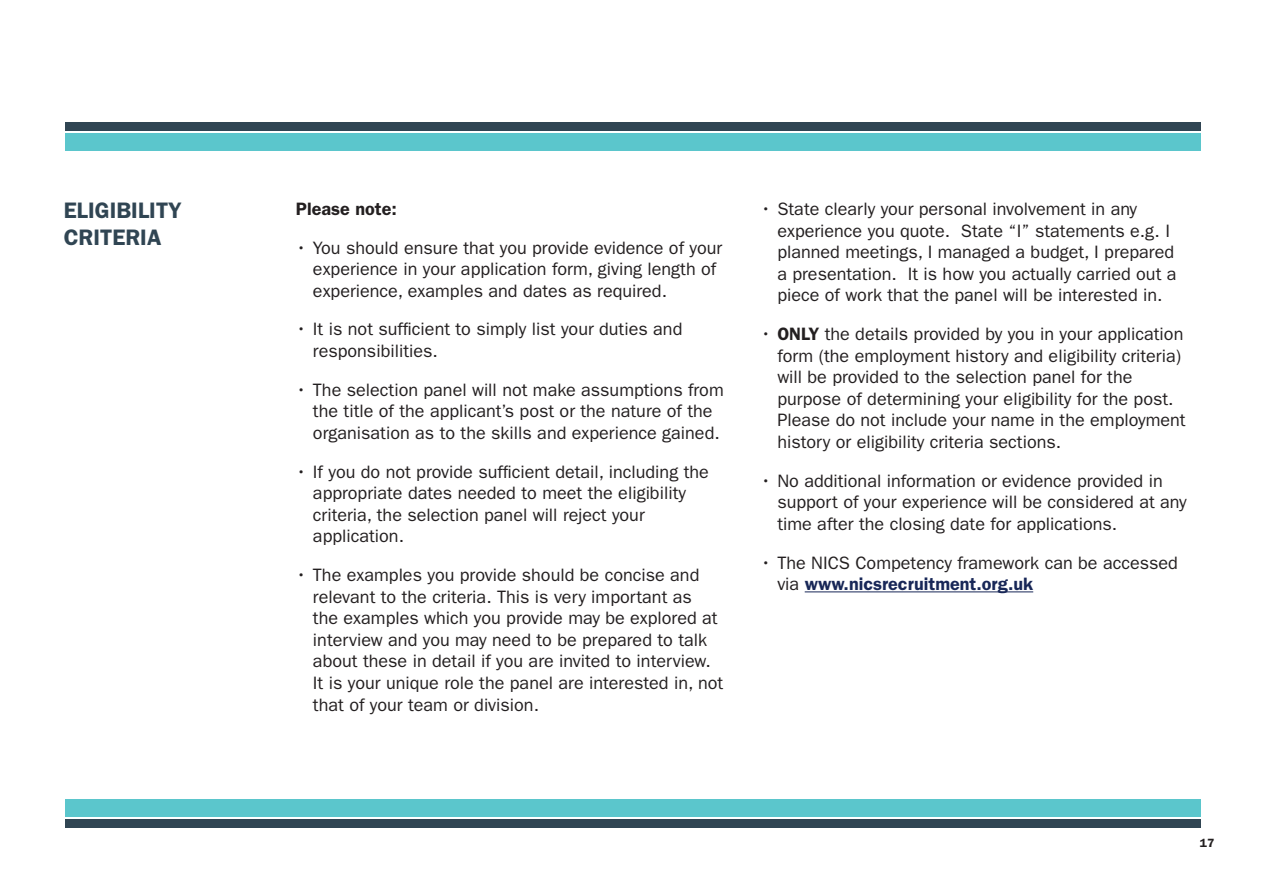
<style>
.page{position:relative;width:1263px;height:893px;background:#fff}
.page>*{position:absolute;margin:0;border:0;box-sizing:border-box;transform-origin:0 0}
.t1{font:600 22.5px/27px "ITC Franklin Gothic Std";color:#304553}
.t2{font:18px/21.6px "ITC Franklin Gothic Std";color:#231f20}
.t3{font:600 18px "ITC Franklin Gothic Std";color:#231f20}
.t4{font:600 12px "ITC Franklin Gothic Std";color:#231f20}
.s1{font-weight:600}
.s2{font-weight:600;color:#182757}
</style>
<div class="page">
<div style="left:65px;top:799px;width:1135px;height:17px;background:#5bc6cc"></div>
<div style="left:65px;top:819px;width:1135px;height:9px;background:#304553"></div>
<div style="left:65px;top:134px;width:1135px;height:17px;background:#5bc6cc"></div>
<div style="left:65px;top:123px;width:1135px;height:8px;background:#304553"></div>
<hr style="left:805px;top:591px;width:228px;height:1px;background:#182757">
<p class="t1" style="left:64px;top:197px;width:119px">ELIGIBILITY<br>CRITERIA</p>
<p class="t3" style="left:296px;top:198px;width:102px">Please note:</p>
<p class="t2" style="left:313px;top:237px;width:411px;text-indent:-17px">• You should ensure that you provide evidence of your experience in your application form, giving length of experience, examples and dates as required.</p>
<p class="t2" style="left:313px;top:319px;width:371px;text-indent:-17px">• It is not sufficient to simply list your duties and responsibilities.</p>
<p class="t2" style="left:313px;top:379px;width:412px;text-indent:-17px">• The selection panel will not make assumptions from the title of the applicant’s post or the nature of the organisation as to the skills and experience gained.</p>
<p class="t2" style="left:313px;top:461px;width:397px;text-indent:-17px">• If you do not provide sufficient detail, including the appropriate dates needed to meet the eligibility criteria, the selection panel will reject your application.</p>
<p class="t2" style="left:313px;top:564px;width:412px;text-indent:-17px">• The examples you provide should be concise and relevant to the criteria. This is very important as<br>the examples which you provide may be explored at interview and you may need to be prepared to talk about these in detail if you are invited to interview.<br>It is your unique role the panel are interested in, not that of your team or division.</p>
<p class="t2" style="left:777px;top:198px;width:401px;text-indent:-17px">• State clearly your personal involvement in any experience you quote. State “I” statements e.g. I planned meetings, I managed a budget, I prepared a presentation. It is how you actually carried out a piece of work that the panel will be interested in.</p>
<p class="t2" style="left:777px;top:323px;width:410px;text-indent:-17px">• <span class="s1">ONLY</span> the details provided by you in your application form (the employment history and eligibility criteria) will be provided to the selection panel for the purpose of determining your eligibility for the post.<br>Please do not include your name in the employment history or eligibility criteria sections.</p>
<p class="t2" style="left:777px;top:470px;width:411px;text-indent:-17px">• No additional information or evidence provided in support of your experience will be considered at any time after the closing date for applications.</p>
<p class="t2" style="left:777px;top:552px;width:402px;text-indent:-17px">• The NICS Competency framework can be accessed via <span class="s2">www.nicsrecruitment.org.uk</span></p>
<p class="t4" style="left:1200px;top:836px;width:16px">17</p>
</div>
